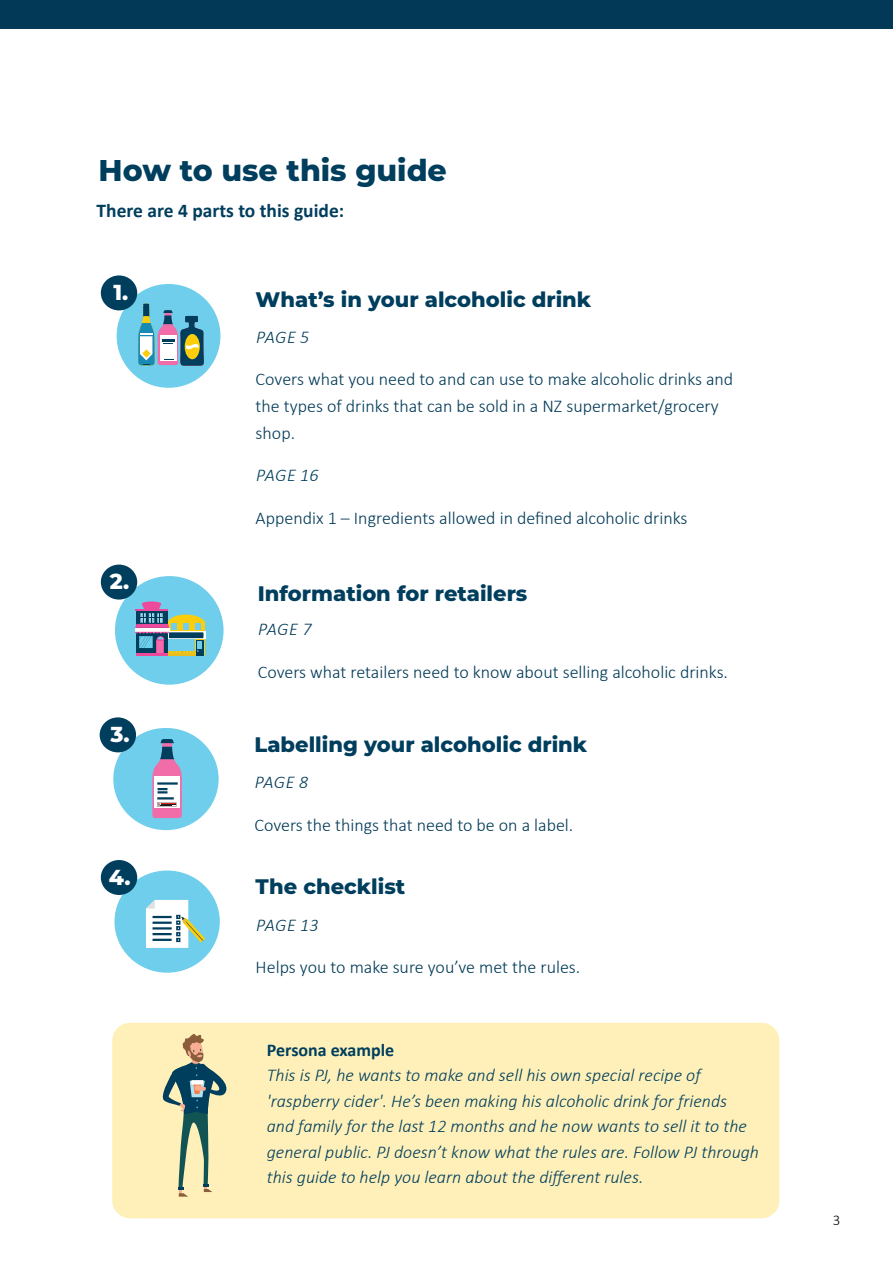
<style>
.page{position:relative;width:893px;height:1263px;background:#fff}
.page>*{position:absolute;margin:0;border:0;box-sizing:border-box;transform-origin:0 0}
.t1{font:800 30px "Montserrat";color:#003e5e}
.t2{font:800 21.75px "Montserrat";color:#fff}
.t3{font:800 21px "Montserrat";color:#003e5e}
.sub_subheading{font:700 19.5px "Calibri";color:#003e5e}
.Body{font:300 18px/27px "Calibri";color:#013956}
.Body_Text{font:italic 300 18px/25.5px "Calibri";color:#003e5e}
.Body-2{font:italic 300 18px "Calibri";letter-spacing:.015em;color:#013956}
.Body_Text-2{font:700 18px "Calibri";color:#003e5e}
.Body-3{font:italic 300 18px "Calibri";letter-spacing:.005em;color:#003e5e}
.t4{font:300 15px "Calibri";color:#040503}
</style>
<div class="page">
<div style="left:112px;top:1023px;width:667px;height:195px;background:#fef0b8;border-radius:18px"></div>
<div style="left:114px;top:870px;width:106px;height:103px;background:#6eceeb;border-radius:50%"></div>
<svg style="left:146px;top:900px;width:59px;height:48px"></svg>
<div style="left:101px;top:860px;width:36px;height:35px;background:#003e5e;border-radius:50%"></div>
<svg style="left:162px;top:1034px;width:65px;height:162px"></svg>
<div style="left:0;top:0;width:893px;height:29px;background:#013956"></div>
<div style="left:117px;top:284px;width:103px;height:104px;background:#6eceeb;border-radius:50%"></div>
<div style="left:101px;top:275px;width:36px;height:35px;background:#003e5e;border-radius:50%"></div>
<svg style="left:138px;top:304px;width:66px;height:62px"></svg>
<div style="left:115px;top:576px;width:109px;height:109px;background:#6eceeb;border-radius:50%"></div>
<div style="left:101px;top:565px;width:36px;height:34px;background:#003e5e;border-radius:50%"></div>
<div style="left:166px;top:631px;width:40px;height:8px;background:#fff"></div>
<svg style="left:135px;top:601px;width:70px;height:55px"></svg>
<div style="left:113px;top:728px;width:106px;height:102px;background:#6eceeb;border-radius:50%"></div>
<div style="left:100px;top:717px;width:36px;height:35px;background:#003e5e;border-radius:50%"></div>
<svg style="left:152px;top:739px;width:30px;height:79px"></svg>
<p class="t1" style="left:99px;top:149px;width:350px">How to use this guide</p>
<p class="sub_subheading" style="left:97px;top:197px;width:249px">There are 4 parts to this guide:</p>
<p class="t2" style="left:113px;top:277px;width:16px">1.</p>
<p class="t2" style="left:110px;top:566px;width:21px">2.</p>
<p class="t2" style="left:111px;top:719px;width:21px">3.</p>
<p class="t2" style="left:109px;top:861px;width:23px">4.</p>
<p class="t3" style="left:256px;top:284px;width:337px">What’s in your alcoholic drink</p>
<p class="Body-2" style="left:256px;top:325px;width:55px">PAGE 5</p>
<p class="Body" style="left:256px;top:365px;width:479px">Covers what you need to and can use to make alcoholic drinks and the types of drinks that can be sold in a NZ supermarket/grocery shop.</p>
<p class="Body-3" style="left:256px;top:464px;width:64px">PAGE 16</p>
<p class="Body" style="left:256px;top:504px;width:433px">Appendix 1 – Ingredients allowed in defined alcoholic drinks</p>
<p class="t3" style="left:258px;top:578px;width:271px">Information for retailers</p>
<p class="Body-2" style="left:258px;top:618px;width:55px">PAGE 7</p>
<p class="Body" style="left:258px;top:658px;width:472px">Covers what retailers need to know about selling alcoholic drinks.</p>
<p class="t3" style="left:254px;top:729px;width:334px">Labelling your alcoholic drink</p>
<p class="Body-2" style="left:255px;top:771px;width:55px">PAGE 8</p>
<p class="Body" style="left:254px;top:811px;width:320px">Covers the things that need to be on a label.</p>
<p class="t3" style="left:256px;top:871px;width:151px">The checklist</p>
<p class="Body-2" style="left:256px;top:914px;width:64px">PAGE 13</p>
<p class="Body" style="left:256px;top:953px;width:326px">Helps you to make sure you’ve met the rules.</p>
<p class="Body_Text-2" style="left:267px;top:1037px;width:129px">Persona example</p>
<p class="Body_Text" style="left:267px;top:1062px;width:494px">This is PJ, he wants to make and sell his own special recipe of 'raspberry cider'. He’s been making his alcoholic drink for friends<br>and family for the last 12 months and he now wants to sell it to the general public. PJ doesn’t know what the rules are. Follow PJ through this guide to help you learn about the different rules.</p>
<p class="t4" style="left:833px;top:1211px;width:9px">3</p>
</div>
